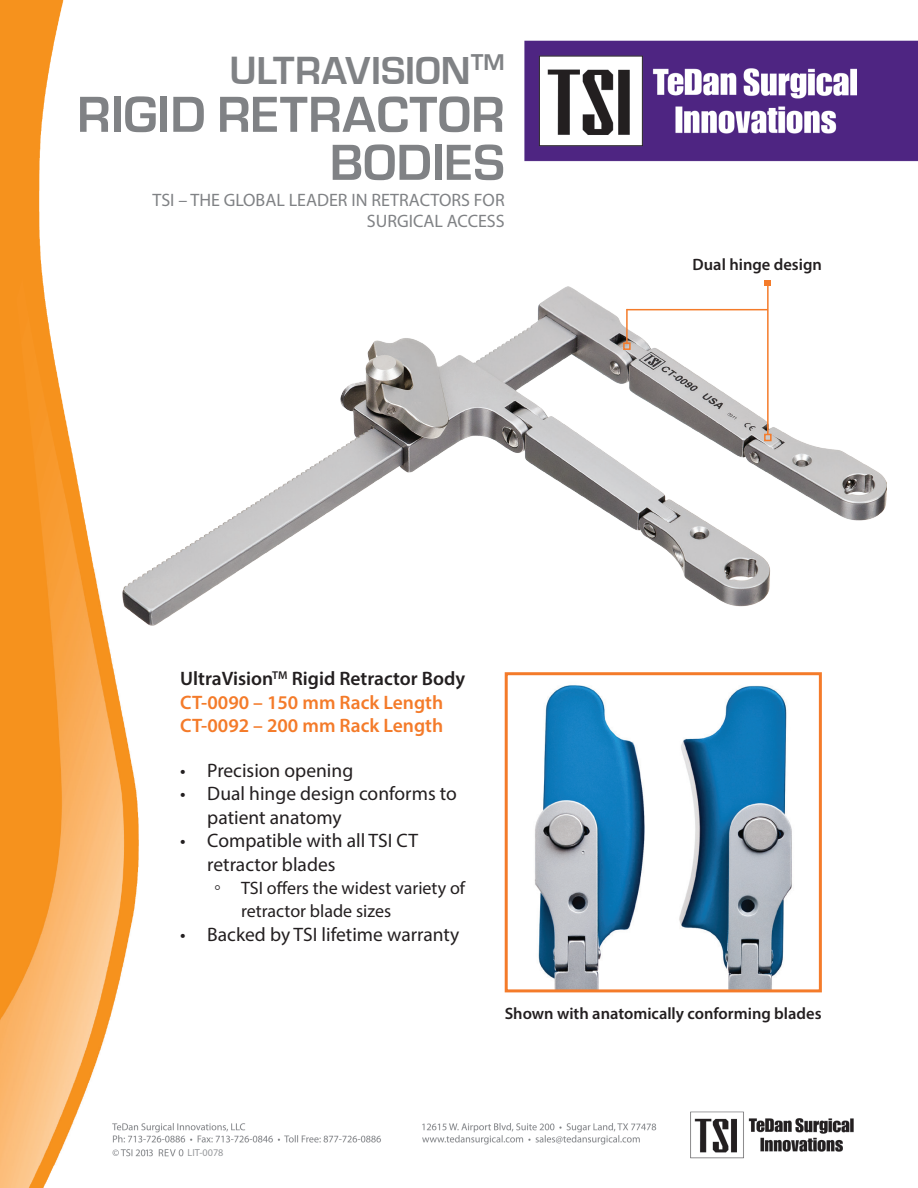
<style>
.page{position:relative;width:918px;height:1188px;background:#fff}
.page>*{position:absolute;margin:0;border:0;box-sizing:border-box;transform-origin:0 0}
.t1{font:500 52.5px/48px "Eurostile MN";color:#808285;text-align:right}
.t2{font:500 40.5px "Eurostile MN";color:#808285}
.t3{font:19.5px/23.4px "Myriad Pro";color:#231f20}
.t4{font:600 19.5px/23.4px "Myriad Pro";color:#f47b2a}
.t5{font:18px/21.6px "Myriad Pro";color:#808285;text-align:right}
.t6{font:18px/23.4px "Myriad Pro";color:#231f20}
.t7{font:600 16.5px "Myriad Pro";color:#231f20}
.t8{font:10.2px "Myriad Pro";color:#96989b}
.s1{color:#231f20}
.s2{font-family:"Arial";font-size:19.5px}
</style>
<div class="page">
<img style="left:0;top:0;width:918px;height:1188px">
<img style="left:123px;top:286px;width:763px;height:340px">
<img style="left:509px;top:676px;width:309px;height:312px">
<div style="left:505px;top:672px;width:317px;height:320px;border:3px solid #f47b2a"></div>
<hr style="left:626px;top:309px;width:2px;height:34px;background:#f47b2a">
<div style="left:623px;top:342px;width:8px;height:8px;border:2px solid #f47b2a"></div>
<hr style="left:767px;top:283px;width:2px;height:151px;background:#f47b2a">
<svg style="left:765px;top:280px;width:6px;height:6px"></svg>
<div style="left:764px;top:434px;width:8px;height:7px;border:2px solid #f47b2a"></div>
<hr style="left:627px;top:309px;width:141px;height:1px;background:#f47b2a">
<h2 class="t2" style="left:229px;top:53px;width:277px">ULTRAVISION<sup>TM</sup></h2>
<h1 class="t1" style="left:77px;top:93px;width:429px">RIGID RETRACTOR<br>BODIES</h1>
<p class="t5" style="left:153px;top:189px;width:354px">TSI – THE GLOBAL LEADER IN RETRACTORS FOR<br>SURGICAL ACCESS</p>
<p class="t4" style="left:180px;top:667px;width:287px"><span class="s1">UltraVision</span><sup>TM</sup> <span class="s1">Rigid Retractor Body<br></span>CT-0090 – 150 mm Rack Length<br>CT-0092 – 200 mm Rack Length</p>
<p class="t3" style="left:180px;top:759px;width:174px">• Precision opening</p>
<p class="t3" style="left:207px;top:782px;width:251px;text-indent:-27px">• Dual hinge design conforms to patient anatomy</p>
<p class="t3" style="left:207px;top:829px;width:212px;text-indent:-27px">• Compatible with all TSI CT retractor blades</p>
<p class="t6" style="left:241px;top:876px;width:226px;text-indent:-27px"><span class="s2">◦</span> TSI offers the widest variety of retractor blade sizes</p>
<p class="t3" style="left:180px;top:922px;width:281px">• Backed by TSI lifetime warranty</p>
<p class="t7" style="left:693px;top:254px;width:131px">Dual hinge design</p>
<p class="t8" style="left:188px;top:1146px;width:37px">LIT-0078</p>
<p class="t7" style="left:505px;top:1003px;width:318px">Shown with anatomically conforming blades</p>
</div>
